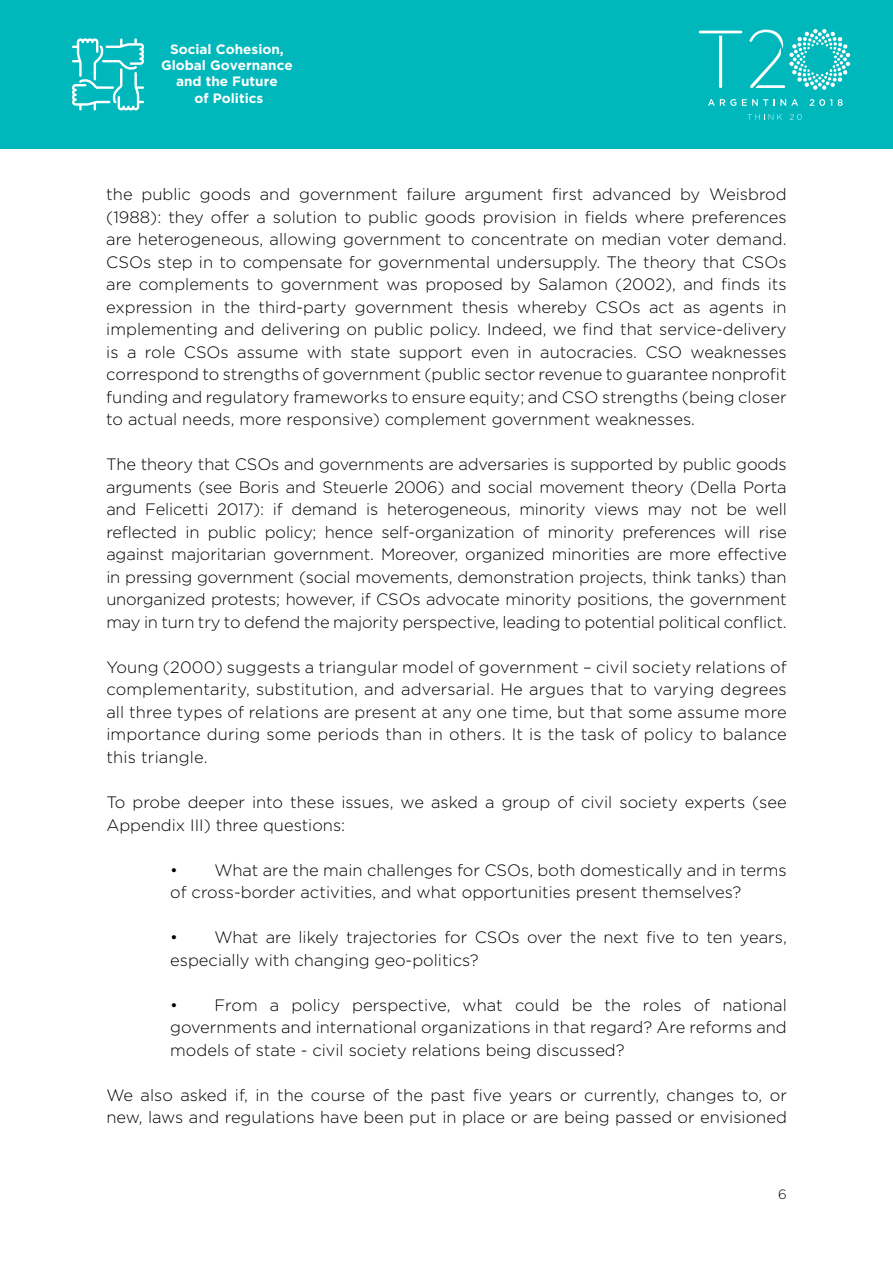
<style>
.page{position:relative;width:893px;height:1263px;background:#fff}
.page>*{position:absolute;margin:0;border:0;box-sizing:border-box;transform-origin:0 0}
.t1{font:300 16.5px/22.5px "Gotham";color:#000;text-align:justify}
.t2{font:700 13.5px/16.2px "Gotham";color:#fff;text-align:center}
.t3{font:300 13.5px "Gotham";color:#000}
</style>
<div class="page">
<div style="left:0;top:0;width:893px;height:149px;background:#00b8bc"></div>
<svg style="left:749px;top:29px;width:101px;height:61px"></svg>
<svg style="left:708px;top:99px;width:28px;height:7px"></svg>
<svg style="left:742px;top:99px;width:26px;height:7px"></svg>
<svg style="left:774px;top:99px;width:24px;height:7px"></svg>
<svg style="left:810px;top:99px;width:22px;height:7px"></svg>
<svg style="left:838px;top:99px;width:5px;height:7px"></svg>
<svg style="left:699px;top:31px;width:43px;height:57px"></svg>
<svg style="left:748px;top:114px;width:34px;height:6px"></svg>
<svg style="left:790px;top:114px;width:12px;height:6px"></svg>
<svg style="left:72px;top:38px;width:72px;height:72px"></svg>
<p class="t2" style="left:161px;top:42px;width:133px">Social Cohesion,<br>Global Governance and the Future<br>of Politics</p>
<p class="t1" style="left:106px;top:184px;width:682px">the public goods and government failure argument first advanced by Weisbrod (1988): they offer a solution to public goods provision in fields where preferences are heterogeneous, allowing government to concentrate on median voter demand.<br>CSOs step in to compensate for governmental undersupply. The theory that CSOs are complements to government was proposed by Salamon (2002), and finds its expression in the third-party government thesis whereby CSOs act as agents in implementing and delivering on public policy. Indeed, we find that service-delivery is a role CSOs assume with state support even in autocracies. CSO weaknesses correspond to strengths of government (public sector revenue to guarantee nonprofit funding and regulatory frameworks to ensure equity; and CSO strengths (being closer to actual needs, more responsive) complement government weaknesses.</p>
<p class="t1" style="left:106px;top:454px;width:682px">The theory that CSOs and governments are adversaries is supported by public goods arguments (see Boris and Steuerle 2006) and social movement theory (Della Porta and Felicetti 2017): if demand is heterogeneous, minority views may not be well reflected in public policy; hence self-organization of minority preferences will rise against majoritarian government. Moreover, organized minorities are more effective in pressing government (social movements, demonstration projects, think tanks) than unorganized protests; however, if CSOs advocate minority positions, the government may in turn try to defend the majority perspective, leading to potential political conflict.</p>
<p class="t1" style="left:106px;top:657px;width:682px">Young (2000) suggests a triangular model of government – civil society relations of complementarity, substitution, and adversarial. He argues that to varying degrees all three types of relations are present at any one time, but that some assume more importance during some periods than in others. It is the task of policy to balance this triangle.</p>
<p class="t1" style="left:106px;top:792px;width:682px">To probe deeper into these issues, we asked a group of civil society experts (see<br>Appendix III) three questions:</p>
<p class="t1" style="left:170px;top:858px;width:618px">• What are the main challenges for CSOs, both domestically and in terms of cross-border activities, and what opportunities present themselves?</p>
<p class="t1" style="left:170px;top:925px;width:618px">• What are likely trajectories for CSOs over the next five to ten years, especially with changing geo-politics?</p>
<p class="t1" style="left:170px;top:993px;width:618px">• From a policy perspective, what could be the roles of national governments and international organizations in that regard? Are reforms and models of state - civil society relations being discussed?</p>
<p class="t1" style="left:106px;top:1084px;width:682px">We also asked if, in the course of the past five years or currently, changes to, or new, laws and regulations have been put in place or are being passed or envisioned</p>
<p class="t3" style="left:778px;top:1188px;width:10px">6</p>
</div>
